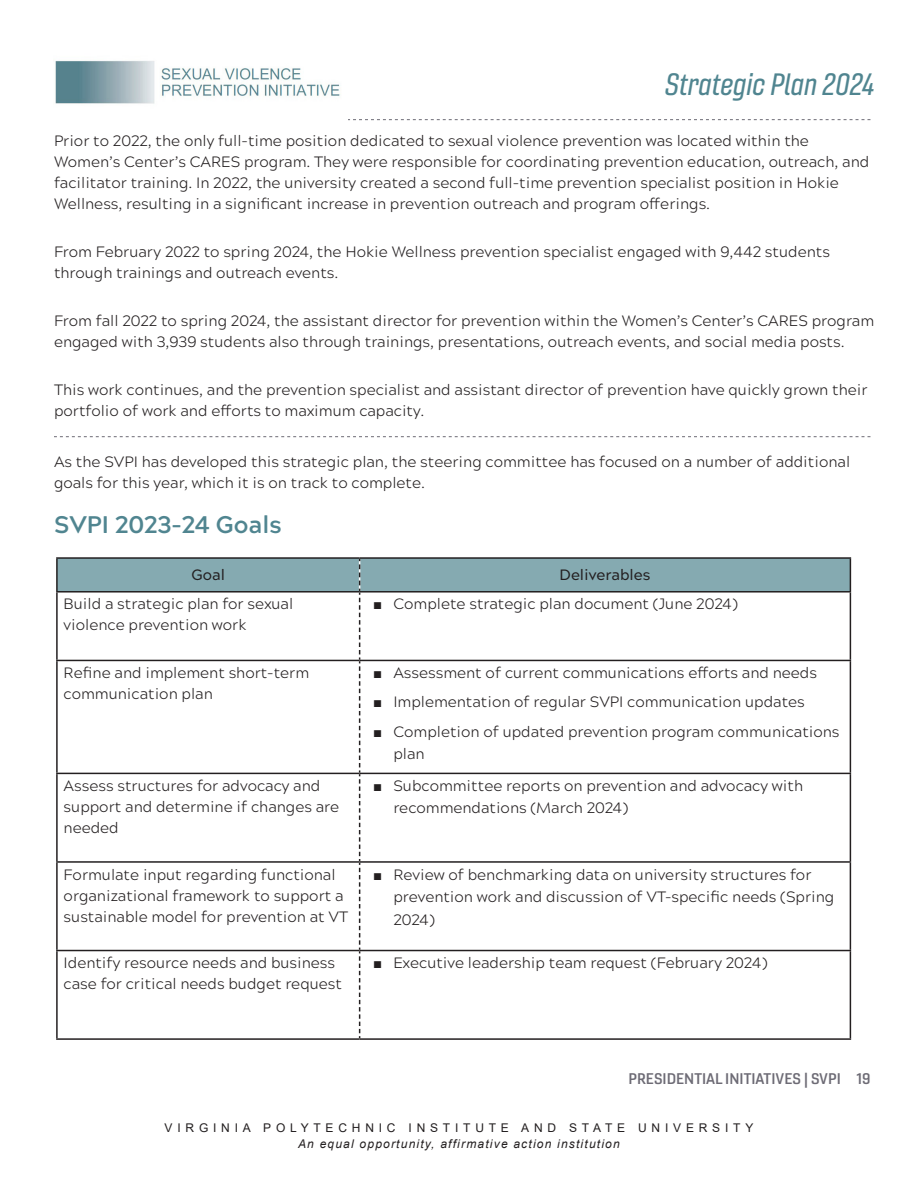
<style>
.page{position:relative;width:918px;height:1188px;background:#fff}
.page>*{position:absolute;margin:0;border:0;box-sizing:border-box;transform-origin:0 0}
.t1{font:30px "Gineso Con Med It";color:#508590}
.Subhead_teal{font:700 24px "Acherus Grotesque";color:#508590}
.Paragraph_Space_Before{font:300 15px/21px "Acherus Grotesque";color:#231f20}
.Paragraph_Style{font:300 15px/21px "Acherus Grotesque";color:#231f20}
.t2{font:15px "Gineso Ext Dem";color:#6d6b75}
.Paragraph_Space_Before-2{font:500 15px "Acherus Grotesque";color:#231f20}
.t3{font:italic 12px "Arial";letter-spacing:.1em;color:#231f20}
.t4{font:12px "Arial";letter-spacing:.4em;color:#231f20}
.s1{font-family:"Times New Roman";font-weight:400}
</style>
<div class="page">
<svg style="left:348px;top:119px;width:522px;height:1px"></svg>
<img style="left:55px;top:60px;width:285px;height:44px">
<svg style="left:54px;top:436px;width:816px;height:1px"></svg>
<hr style="left:56px;top:557px;width:304px;height:2px;background:#231f20">
<hr style="left:56px;top:559px;width:2px;height:32px;background:#231f20">
<hr style="left:360px;top:557px;width:491px;height:2px;background:#231f20">
<hr style="left:850px;top:559px;width:1px;height:32px;background:#231f20">
<hr style="left:56px;top:591px;width:304px;height:2px;background:#231f20">
<hr style="left:56px;top:593px;width:2px;height:67px;background:#231f20">
<hr style="left:360px;top:591px;width:491px;height:2px;background:#231f20">
<hr style="left:850px;top:593px;width:1px;height:67px;background:#231f20">
<hr style="left:56px;top:660px;width:304px;height:1px;background:#231f20">
<hr style="left:56px;top:661px;width:2px;height:112px;background:#231f20">
<hr style="left:360px;top:660px;width:491px;height:1px;background:#231f20">
<hr style="left:850px;top:661px;width:1px;height:112px;background:#231f20">
<hr style="left:56px;top:773px;width:304px;height:1px;background:#231f20">
<hr style="left:56px;top:774px;width:2px;height:87px;background:#231f20">
<hr style="left:360px;top:773px;width:491px;height:1px;background:#231f20">
<hr style="left:850px;top:774px;width:1px;height:87px;background:#231f20">
<hr style="left:56px;top:861px;width:304px;height:2px;background:#231f20">
<hr style="left:56px;top:863px;width:2px;height:87px;background:#231f20">
<hr style="left:360px;top:861px;width:491px;height:2px;background:#231f20">
<hr style="left:850px;top:863px;width:1px;height:87px;background:#231f20">
<hr style="left:56px;top:950px;width:304px;height:1px;background:#231f20">
<hr style="left:56px;top:951px;width:2px;height:87px;background:#231f20">
<hr style="left:360px;top:950px;width:491px;height:1px;background:#231f20">
<hr style="left:850px;top:951px;width:1px;height:87px;background:#231f20">
<hr style="left:56px;top:1038px;width:304px;height:2px;background:#231f20">
<hr style="left:360px;top:1038px;width:491px;height:2px;background:#231f20">
<svg style="left:57px;top:558px;width:793px;height:480px"></svg>
<h1 class="t1" style="left:665px;top:66px;width:211px">Strategic Plan 2024</h1>
<p class="Paragraph_Space_Before" style="left:54px;top:130px;width:817px">Prior to 2022, the only full-time position dedicated to sexual violence prevention was located within the Women’s Center’s CARES program. They were responsible for coordinating prevention education, outreach, and facilitator training. In 2022, the university created a second full-time prevention specialist position in Hokie Wellness, resulting in a significant increase in prevention outreach and program offerings.</p>
<p class="Paragraph_Space_Before" style="left:54px;top:241px;width:777px">From February 2022 to spring 2024, the Hokie Wellness prevention specialist engaged with 9,442 students through trainings and outreach events.</p>
<p class="Paragraph_Space_Before" style="left:54px;top:310px;width:822px">From fall 2022 to spring 2024, the assistant director for prevention within the Women’s Center’s CARES program engaged with 3,939 students also through trainings, presentations, outreach events, and social media posts.</p>
<p class="Paragraph_Space_Before" style="left:54px;top:379px;width:815px">This work continues, and the prevention specialist and assistant director of prevention have quickly grown their portfolio of work and efforts to maximum capacity.</p>
<p class="Paragraph_Space_Before" style="left:54px;top:450px;width:798px">As the SVPI has developed this strategic plan, the steering committee has focused on a number of additional goals for this year, which it is on track to complete.</p>
<p class="Subhead_teal" style="left:54px;top:504px;width:229px">SVPI 2023-24 Goals</p>
<p class="Paragraph_Space_Before-2" style="left:192px;top:562px;width:35px">Goal</p>
<p class="Paragraph_Space_Before-2" style="left:560px;top:562px;width:92px">Deliverables</p>
<p class="Paragraph_Style" style="left:64px;top:593px;width:231px">Build a strategic plan for sexual violence prevention work</p>
<p class="Paragraph_Space_Before" style="left:373px;top:593px;width:366px"><span class="s1">■</span> Complete strategic plan document (June 2024)</p>
<p class="Paragraph_Style" style="left:64px;top:661px;width:247px">Refine and implement short-term communication plan</p>
<p class="Paragraph_Space_Before" style="left:373px;top:661px;width:445px"><span class="s1">■</span> Assessment of current communications efforts and needs</p>
<p class="Paragraph_Space_Before" style="left:373px;top:691px;width:433px"><span class="s1">■</span> Implementation of regular SVPI communication updates</p>
<p class="Paragraph_Space_Before" style="left:393px;top:719px;width:448px;line-height:22.5px;text-indent:-20px"><span class="s1">■</span> Completion of updated prevention program communications plan</p>
<p class="Paragraph_Style" style="left:64px;top:774px;width:277px">Assess structures for advocacy and support and determine if changes are needed</p>
<p class="Paragraph_Space_Before" style="left:393px;top:774px;width:411px;line-height:22.5px;text-indent:-20px"><span class="s1">■</span> Subcommittee reports on prevention and advocacy with recommendations (March 2024)</p>
<p class="Paragraph_Style" style="left:64px;top:863px;width:286px">Formulate input regarding functional organizational framework to support a sustainable model for prevention at VT</p>
<p class="Paragraph_Space_Before" style="left:393px;top:862px;width:443px;line-height:22.5px;text-indent:-20px"><span class="s1">■</span> Review of benchmarking data on university structures for prevention work and discussion of VT-specific needs (Spring<br>2024)</p>
<p class="Paragraph_Style" style="left:64px;top:952px;width:280px">Identify resource needs and business case for critical needs budget request</p>
<p class="Paragraph_Space_Before" style="left:373px;top:952px;width:396px"><span class="s1">■</span> Executive leadership team request (February 2024)</p>
<p class="t2" style="left:629px;top:1069px;width:243px">PRESIDENTIAL INITIATIVES | SVPI 19</p>
<p class="t4" style="left:165px;top:1119px;width:590px">VIRGINIA POLYTECHNIC INSTITUTE AND STATE UNIVERSITY</p>
<p class="t3" style="left:298px;top:1136px;width:323px">An equal opportunity, affirmative action institution</p>
</div>
